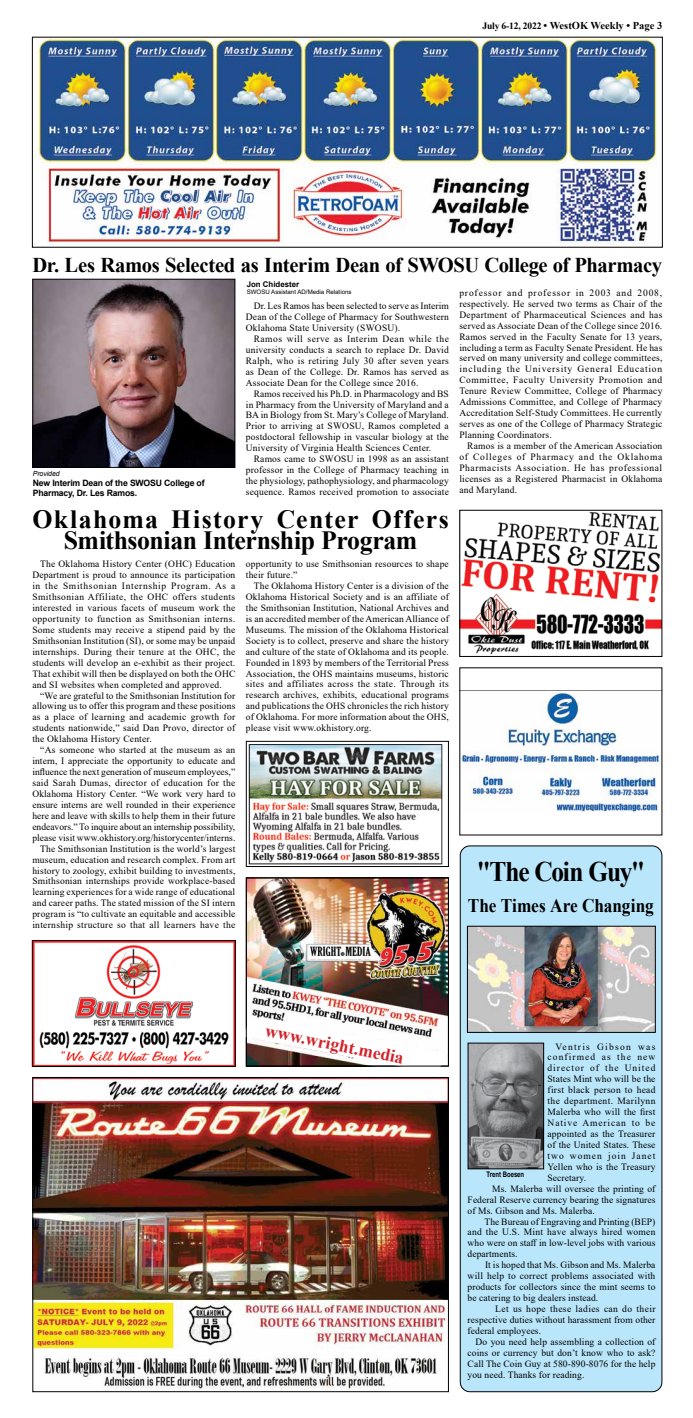
<style>
.page{position:relative;width:693px;height:1418px;background:#fff}
.page>*{position:absolute;margin:0;border:0;box-sizing:border-box;transform-origin:0 0}
.t1{font:700 28.26px "Times New Roman";letter-spacing:-.045em;color:#000;scale:.9 1}
.t2{font:700 26.25px/21px "Times New Roman";letter-spacing:-.005em;color:#000;text-align:center}
.t3{font:700 21px "Times New Roman";letter-spacing:-.015em;color:#000}
.t4{font:700 19.25px "Times New Roman";letter-spacing:-.005em;color:#000;scale:.9 1}
.t5{font:700 17.5px "Times New Roman";color:#d2232a}
.t6{font:700 10.5px "Times New Roman";color:#000}
.t7{font:9.62px/10.9px "Times New Roman";letter-spacing:.02em;color:#000;text-align:justify}
.t8{font:9.62px "Times New Roman";letter-spacing:.04em;color:#000}
.t9{font:9.62px "Times New Roman";letter-spacing:.1em;color:#000}
.t10{font:9.62px "Times New Roman";letter-spacing:.09em;color:#000}
.t11{font:9.62px "Times New Roman";letter-spacing:.11em;color:#000}
.t12{font:9.62px "Times New Roman";letter-spacing:.105em;color:#000}
.t13{font:9.62px "Times New Roman";letter-spacing:.13em;color:#000}
.t14{font:700 8.75px/10.1px "Arial";letter-spacing:-.02em;color:#000}
.t15{font:700 7.88px "Arial";color:#000}
.t16{font:700 7.7px "Arial";color:#000;scale:.77 1}
.t17{font:italic 7px "Arial";letter-spacing:-.01em;color:#000}
.t18{font:6.12px "Arial";color:#000}
.s1{font-size:9.62px}
</style>
<div class="page">
<img style="left:35px;top:39px;width:623px;height:207px">
<img style="left:461px;top:512px;width:199px;height:143px">
<div style="left:459px;top:510px;width:203px;height:147px;border:1px solid #000"></div>
<div style="left:460px;top:846px;width:202px;height:545px;background:#b9e6fa;border-radius:10px"></div>
<div style="left:460px;top:845px;width:202px;height:547px;border:1px solid #000;border-radius:10px"></div>
<img style="left:470px;top:1044px;width:72px;height:123px">
<div style="left:468px;top:1042px;width:76px;height:127px;border:1px solid #000"></div>
<img style="left:469px;top:927px;width:185px;height:103px">
<div style="left:467px;top:925px;width:189px;height:107px;border:1px solid #000"></div>
<img style="left:34px;top:281px;width:199px;height:185px">
<div style="left:32px;top:279px;width:203px;height:189px;border:1px solid #000"></div>
<img style="left:34px;top:1079px;width:413px;height:311px">
<div style="left:32px;top:1077px;width:417px;height:315px;border:1px solid #000"></div>
<img style="left:461px;top:690px;width:199px;height:122px">
<img style="left:34px;top:942px;width:200px;height:123px">
<div style="left:32px;top:940px;width:204px;height:127px;border:1px solid #000"></div>
<img style="left:248px;top:879px;width:199px;height:137px">
<img style="left:248px;top:744px;width:195px;height:121px">
<div style="left:246px;top:741px;width:203px;height:126px;border:1px solid #000"></div>
<svg style="left:245px;top:1016px;width:202px;height:51px"></svg>
<div style="left:246px;top:877px;width:203px;height:189px;border:1px solid #000"></div>
<hr style="left:309px;top:956px;width:64px;height:3px;background:#fff">
<p class="t6" style="left:483px;top:18px;width:181px"><span class="s1">July 6-12, 2022</span> • WestOK Weekly • Page 3</p>
<h3 class="t3" style="left:32px;top:250px;width:631px">Dr. Les Ramos Selected as Interim Dean of SWOSU College of Pharmacy</h3>
<p class="t7" style="left:246px;top:300px;width:205px;text-indent:8px">Dr. Les Ramos has been selected to serve as Interim Dean of the College of Pharmacy for Southwestern Oklahoma State University (SWOSU).</p>
<p class="t7" style="left:246px;top:333px;width:205px;text-indent:8px">Ramos will serve as Interim Dean while the university conducts a search to replace Dr. David Ralph, who is retiring July 30 after seven years as Dean of the College. Dr. Ramos has served as Associate Dean for the College since 2016.</p>
<p class="t7" style="left:246px;top:387px;width:205px;text-indent:8px">Ramos received his Ph.D. in Pharmacology and BS in Pharmacy from the University of Maryland and a BA in Biology from St. Mary’s College of Maryland.<br>Prior to arriving at SWOSU, Ramos completed a postdoctoral fellowship in vascular biology at the University of Virginia Health Sciences Center.</p>
<p class="t7" style="left:246px;top:453px;width:205px;text-indent:8px">Ramos came to SWOSU in 1998 as an assistant professor in the College of Pharmacy teaching in the physiology, pathophysiology, and pharmacology sequence. Ramos received promotion to associate</p>
<p class="t15" style="left:247px;top:279px;width:54px">Jon Chidester</p>
<p class="t18" style="left:247px;top:288px;width:106px">SWOSU Assistant AD/Media Relations</p>
<p class="t7" style="left:459px;top:287px;width:205px">professor and professor in 2003 and 2008, respectively. He served two terms as Chair of the Department of Pharmaceutical Sciences and has served as Associate Dean of the College since 2016.<br>Ramos served in the Faculty Senate for 13 years, including a term as Faculty Senate President. He has served on many university and college committees, including the University General Education Committee, Faculty University Promotion and Tenure Review Committee, College of Pharmacy Admissions Committee, and College of Pharmacy Accreditation Self-Study Committees. He currently serves as one of the College of Pharmacy Strategic Planning Coordinators.</p>
<p class="t7" style="left:459px;top:440px;width:205px;text-indent:8px">Ramos is a member of the American Association of Colleges of Pharmacy and the Oklahoma Pharmacists Association. He has professional licenses as a Registered Pharmacist in Oklahoma and Maryland.</p>
<p class="t17" style="left:33px;top:468px;width:28px">Provided</p>
<p class="t14" style="left:33px;top:477px;width:173px">New Interim Dean of the SWOSU College of<br>Pharmacy, Dr. Les Ramos.</p>
<h2 class="t2" style="left:32px;top:507px;width:418px">Oklahoma History Center Offers<br>Smithsonian Internship Program</h2>
<p class="t7" style="left:32px;top:558px;width:205px;text-indent:8px">The Oklahoma History Center (OHC) Education Department is proud to announce its participation in the Smithsonian Internship Program. As a Smithsonian Affiliate, the OHC offers students interested in various facets of museum work the opportunity to function as Smithsonian interns.<br>Some students may receive a stipend paid by the Smithsonian Institution (SI), or some may be unpaid internships. During their tenure at the OHC, the students will develop an e-exhibit as their project.<br>That exhibit will then be displayed on both the OHC and SI websites when completed and approved.</p>
<p class="t7" style="left:32px;top:689px;width:205px;text-indent:8px">“We are grateful to the Smithsonian Institution for allowing us to offer this program and these positions as a place of learning and academic growth for students nationwide,” said Dan Provo, director of the Oklahoma History Center.</p>
<p class="t7" style="left:32px;top:744px;width:205px;text-align:right">“As someone who started at the museum as an intern, I appreciate the opportunity to educate and influence the next generation of museum employees,” said Sarah Dumas, director of education for the Oklahoma History Center. “We work very hard to ensure interns are well rounded in their experience here and leave with skills to help them in their future endeavors.” To inquire about an internship possibility, please visit www.okhistory.org/historycenter/interns.<br>The Smithsonian Institution is the world’s largest museum, education and research complex. From art history to zoology, exhibit building to investments, Smithsonian internships provide workplace-based learning experiences for a wide range of educational and career paths. The stated mission of the SI intern program is “to cultivate an equitable and accessible internship structure so that all learners have the</p>
<p class="t7" style="left:246px;top:558px;width:205px">opportunity to use Smithsonian resources to shape their future.”</p>
<p class="t7" style="left:246px;top:580px;width:205px;text-indent:8px">The Oklahoma History Center is a division of the Oklahoma Historical Society and is an affiliate of the Smithsonian Institution, National Archives and is an accredited member of the American Alliance of Museums. The mission of the Oklahoma Historical Society is to collect, preserve and share the history and culture of the state of Oklahoma and its people.<br>Founded in 1893 by members of the Territorial Press Association, the OHS maintains museums, historic sites and affiliates across the state. Through its research archives, exhibits, educational programs and publications the OHS chronicles the rich history of Oklahoma. For more information about the OHS, please visit www.okhistory.org.</p>
<h1 class="t1" style="left:477px;top:851px;width:189px">"The Coin Guy"</h1>
<h3 class="t4" style="left:468px;top:891px;width:208px">The Times Are Changing</h3>
<h3 class="t5" style="left:268px;top:1017px;width:142px;rotate:12deg">www.wright.media</h3>
<p class="t13" style="left:555px;top:1039px;width:102px">Ventris Gibson was</p>
<p class="t11" style="left:548px;top:1050px;width:109px">confirmed as the new</p>
<p class="t9" style="left:548px;top:1061px;width:109px">director of the United</p>
<p class="t7" style="left:548px;top:1073px;width:109px">States Mint who will be the</p>
<p class="t7" style="left:548px;top:1084px;width:109px">first black person to head</p>
<p class="t8" style="left:548px;top:1094px;width:109px">the department. Marilynn</p>
<p class="t7" style="left:548px;top:1106px;width:109px">Malerba who will the first</p>
<p class="t10" style="left:548px;top:1116px;width:109px">Native American to be</p>
<p class="t7" style="left:548px;top:1128px;width:109px">appointed as the Treasurer</p>
<p class="t7" style="left:548px;top:1139px;width:109px">of the United States. These</p>
<p class="t12" style="left:548px;top:1148px;width:109px">two women join Janet</p>
<p class="t7" style="left:548px;top:1160px;width:109px">Yellen who is the Treasury</p>
<p class="t7" style="left:548px;top:1171px;width:40px">Secretary.</p>
<p class="t7" style="left:492px;top:1182px;width:165px">Ms. Malerba will oversee the printing of</p>
<p class="t7" style="left:468px;top:1193px;width:189px">Federal Reserve currency bearing the signatures</p>
<p class="t7" style="left:468px;top:1204px;width:129px">of Ms. Gibson and Ms. Malerba.</p>
<p class="t7" style="left:485px;top:1215px;width:172px">The Bureau of Engraving and Printing (BEP)</p>
<p class="t7" style="left:468px;top:1226px;width:189px">and the U.S. Mint have always hired women</p>
<p class="t7" style="left:468px;top:1237px;width:189px">who were on staff in low-level jobs with various</p>
<p class="t7" style="left:468px;top:1248px;width:51px">departments.</p>
<p class="t7" style="left:485px;top:1259px;width:172px">It is hoped that Ms. Gibson and Ms. Malerba</p>
<p class="t7" style="left:468px;top:1270px;width:189px">will help to correct problems associated with</p>
<p class="t7" style="left:468px;top:1281px;width:189px">products for collectors since the mint seems to</p>
<p class="t7" style="left:468px;top:1292px;width:132px">be catering to big dealers instead.</p>
<p class="t8" style="left:495px;top:1302px;width:162px">Let us hope these ladies can do their</p>
<p class="t7" style="left:468px;top:1313px;width:189px">respective duties without harassment from other</p>
<p class="t7" style="left:468px;top:1324px;width:75px">federal employees.</p>
<p class="t7" style="left:475px;top:1335px;width:181px">Do you need help assembling a collection of</p>
<p class="t7" style="left:468px;top:1346px;width:189px">coins or currency but don’t know who to ask?</p>
<p class="t7" style="left:468px;top:1357px;width:189px">Call The Coin Guy at 580-890-8076 for the help</p>
<p class="t7" style="left:468px;top:1368px;width:118px">you need. Thanks for reading.</p>
<p class="t16" style="left:486px;top:1168px;width:51px">Trent Boesen</p>
</div>
